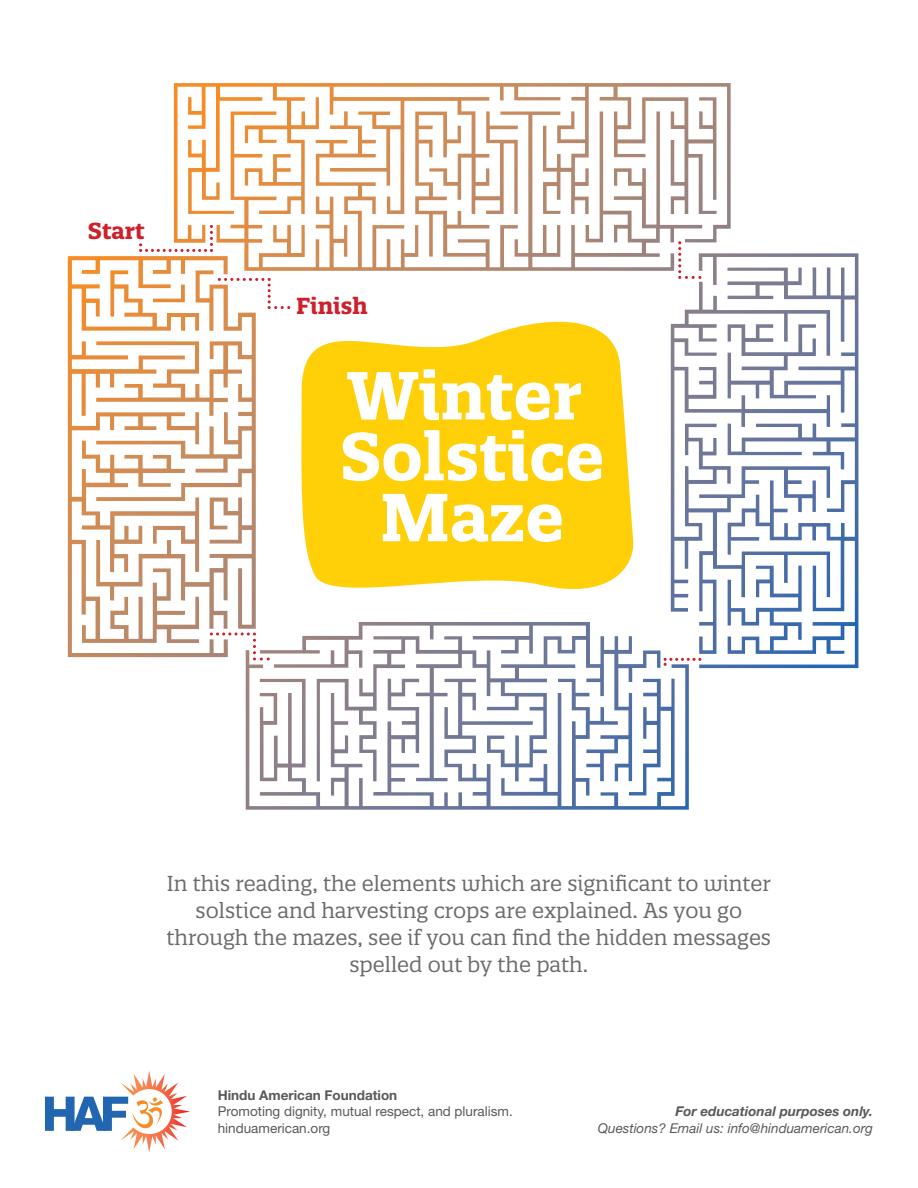
<style>
.page{position:relative;width:918px;height:1188px;background:#fff}
.page>*{position:absolute;margin:0;border:0;box-sizing:border-box;transform-origin:0 0}
.t1{font:700 65.7px/60.9px "Quatro Slab";color:#fff;text-align:center}
.t2{font:700 22.5px "Quatro Slab";color:#cd202a}
.intro_text{font:21px/27px "Quatro Slab";color:#696b6d;text-align:center}
.t3{font:13.5px/16.2px "Helvetica Neue LT Std";color:#58595b}
.t4{font:italic 13.5px "Helvetica Neue LT Std";color:#58595b}
.t5{font:italic 700 13.5px "Helvetica Neue LT Std";color:#58595b}
.t6{font:700 13.5px "Helvetica Neue LT Std";color:#58595b}
</style>
<div class="page">
<svg style="left:45px;top:1071px;width:145px;height:81px"></svg>
<svg style="left:301px;top:321px;width:333px;height:268px;background:#ffd422"></svg>
<svg style="left:678px;top:271px;width:21px;height:8px"></svg>
<svg style="left:689px;top:658px;width:10px;height:3px"></svg>
<svg style="left:210px;top:632px;width:46px;height:28px"></svg>
<svg style="left:228px;top:312px;width:28px;height:317px"></svg>
<svg style="left:68px;top:256px;width:160px;height:401px"></svg>
<svg style="left:671px;top:309px;width:28px;height:303px"></svg>
<svg style="left:699px;top:253px;width:159px;height:415px"></svg>
<svg style="left:302px;top:622px;width:330px;height:28px"></svg>
<svg style="left:246px;top:650px;width:443px;height:160px"></svg>
<svg style="left:174px;top:83px;width:514px;height:142px"></svg>
<svg style="left:216px;top:111px;width:486px;height:160px"></svg>
<svg style="left:218px;top:278px;width:72px;height:31px"></svg>
<svg style="left:139px;top:225px;width:74px;height:27px"></svg>
<p class="t2" style="left:88px;top:216px;width:58px">Start</p>
<p class="t2" style="left:296px;top:292px;width:73px">Finish</p>
<p class="t1" style="left:340px;top:365px;width:266px">Winter<br>Solstice<br>Maze</p>
<p class="intro_text" style="left:167px;top:870px;width:606px">In this reading, the elements which are significant to winter solstice and harvesting crops are explained. As you go through the mazes, see if you can find the hidden messages spelled out by the path.</p>
<p class="t6" style="left:218px;top:1087px;width:181px">Hindu American Foundation</p>
<p class="t3" style="left:218px;top:1103px;width:297px">Promoting dignity, mutual respect, and pluralism. hinduamerican.org</p>
<p class="t5" style="left:675px;top:1103px;width:199px">For educational purposes only.</p>
<p class="t4" style="left:598px;top:1120px;width:277px">Questions? Email us: info@hinduamerican.org</p>
</div>
